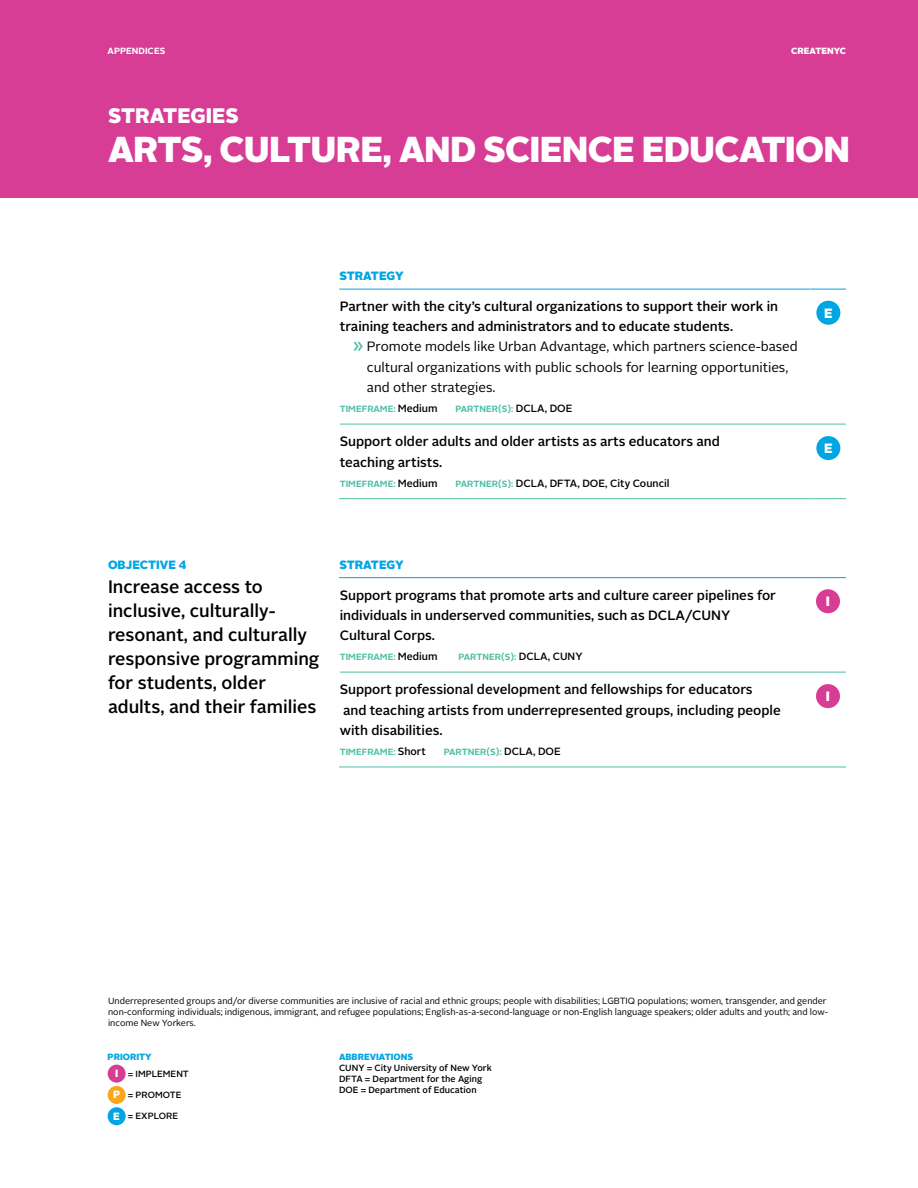
<style>
.page{position:relative;width:918px;height:1188px;background:#fff}
.page>*{position:absolute;margin:0;border:0;box-sizing:border-box;transform-origin:0 0}
.t1{font:900 36px "Alright Sans";letter-spacing:-.02em;color:#fff}
.t2{font:900 36px "Alright Sans";color:#fff}
.t3{font:900 21px "Alright Sans";color:#fff}
.t4{font:500 18px/24px "Alright Sans";color:#000}
.t5{font:500 13.5px/20.2px "Alright Sans";color:#000}
.t6{font:13.5px/20.2px "Alright Sans";color:#000}
.t7{font:900 13.5px "Alright Sans";color:#fff}
.t8{font:900 12px "Alright Sans";letter-spacing:-.01em;color:#00a5e3}
.t9{font:500 10.5px "Alright Sans";color:#000}
.t10{font:9px/10.8px "Alright Sans";color:#000}
.t11{font:700 9px "Alright Sans";color:#4fbfa5}
.t12{font:500 9px/10.8px "Alright Sans";color:#000}
.t13{font:700 9px "Alright Sans";color:#fff}
.t14{font:900 9px "Alright Sans";color:#00a5e3}
.t15{font:900 9px "Alright Sans";color:#fff}
.s1{font-weight:700;color:#4fbfa5}
.s2{font-weight:500;font-size:10.5px;color:#000}
.s3{font-weight:700;font-size:9px;color:#4fbfa5}
.s4{font-weight:900;color:#00a5e3}
.s5{font-weight:900;font-size:10.5px;color:#fff}
</style>
<div class="page">
<div style="left:0;top:0;width:918px;height:198px;background:#d83d96"></div>
<div style="left:108px;top:1065px;width:18px;height:18px;background:#d83d96;border-radius:50%"></div>
<div style="left:108px;top:1086px;width:18px;height:18px;background:#faa61a;border-radius:50%"></div>
<div style="left:108px;top:1107px;width:18px;height:18px;background:#00a5e3;border-radius:50%"></div>
<svg style="left:339px;top:288px;width:507px;height:173px"></svg>
<hr style="left:339px;top:289px;width:471px;height:1px;background:#00a5e3">
<hr style="left:810px;top:289px;width:36px;height:1px;background:#00a5e3">
<hr style="left:810px;top:424px;width:36px;height:1px;background:#4fbfa5">
<hr style="left:810px;top:498px;width:36px;height:1px;background:#4fbfa5">
<hr style="left:339px;top:289px;width:1px;height:135px;background:#fff">
<hr style="left:339px;top:424px;width:1px;height:74px;background:#fff">
<hr style="left:809px;top:289px;width:2px;height:135px;background:#fff">
<hr style="left:809px;top:424px;width:2px;height:74px;background:#fff">
<hr style="left:340px;top:424px;width:470px;height:1px;background:#4fbfa5">
<hr style="left:339px;top:498px;width:471px;height:1px;background:#4fbfa5">
<div style="left:816px;top:301px;width:24px;height:24px;background:#00a5e3;border-radius:50%"></div>
<div style="left:816px;top:436px;width:24px;height:24px;background:#00a5e3;border-radius:50%"></div>
<svg style="left:340px;top:578px;width:506px;height:189px"></svg>
<hr style="left:339px;top:577px;width:471px;height:1px;background:#00a5e3">
<hr style="left:810px;top:577px;width:36px;height:1px;background:#00a5e3">
<hr style="left:810px;top:672px;width:36px;height:1px;background:#4fbfa5">
<hr style="left:810px;top:767px;width:36px;height:1px;background:#4fbfa5">
<hr style="left:340px;top:672px;width:470px;height:1px;background:#4fbfa5">
<hr style="left:339px;top:767px;width:471px;height:1px;background:#4fbfa5">
<div style="left:816px;top:589px;width:24px;height:24px;background:#d83d96;border-radius:50%"></div>
<div style="left:816px;top:684px;width:24px;height:24px;background:#d83d96;border-radius:50%"></div>
<p class="t13" style="left:108px;top:45px;width:59px">APPENDICES</p>
<p class="t15" style="left:791px;top:44px;width:56px">CREATENYC</p>
<p class="t13" style="left:108px;top:45px;width:42px">SECTION</p>
<h2 class="t3" style="left:108px;top:101px;width:132px">STRATEGIES</h2>
<h1 class="t1" style="left:108px;top:124px;width:744px">ARTS, CULTURE, AND SCIENCE EDUCATION</h1>
<h2 class="t3" style="left:108px;top:102px;width:254px">EQUITY AND INCLUSION</h2>
<h1 class="t2" style="left:108px;top:125px;width:226px">STRATEGIES</h1>
<h2 class="t3" style="left:103px;top:141px;width:396px">EQUITY AND INCLUSION: STRATEGIES</h2>
<p class="t8" style="left:339px;top:267px;width:66px">STRATEGY</p>
<p class="t5" style="left:340px;top:296px;width:440px">Partner with the city’s cultural organizations to support their work in training teachers and administrators and to educate students.</p>
<p class="t6" style="left:367px;top:337px;width:433px;text-indent:-14px"><span class="s1">»</span> Promote models like Urban Advantage, which partners science-based cultural organizations with public schools for learning opportunities, and other strategies.</p>
<p class="t11" style="left:340px;top:403px;width:99px">TIMEFRAME: <span class="s2">Medium</span></p>
<p class="t11" style="left:456px;top:403px;width:118px">PARTNER(S): <span class="s2">DCLA, DOE</span></p>
<p class="t5" style="left:340px;top:432px;width:382px">Support older adults and older artists as arts educators and teaching artists.</p>
<p class="t11" style="left:340px;top:477px;width:99px">TIMEFRAME: <span class="s2">Medium</span></p>
<p class="t9" style="left:456px;top:476px;width:216px"><span class="s3">PARTNER(S):</span> DCLA, DFTA, DOE, City Council</p>
<p class="t7" style="left:824px;top:304px;width:10px">E</p>
<p class="t7" style="left:824px;top:439px;width:10px">E</p>
<p class="t8" style="left:108px;top:556px;width:80px">OBJECTIVE 4</p>
<h3 class="t4" style="left:108px;top:575px;width:213px">Increase access to inclusive, culturally&shy;resonant, and culturally responsive programming for students, older adults, and their families</h3>
<p class="t8" style="left:339px;top:556px;width:66px">STRATEGY</p>
<p class="t5" style="left:340px;top:585px;width:438px">Support programs that promote arts and culture career pipelines for individuals in underserved communities, such as DCLA/CUNY<br>Cultural Corps.</p>
<p class="t11" style="left:340px;top:651px;width:99px">TIMEFRAME: <span class="s2">Medium</span></p>
<p class="t11" style="left:459px;top:651px;width:126px">PARTNER(S): <span class="s2">DCLA, CUNY</span></p>
<p class="t5" style="left:340px;top:680px;width:443px">Support professional development and fellowships for educators<br>and teaching artists from underrepresented groups, including people with disabilities.</p>
<p class="t11" style="left:340px;top:746px;width:88px">TIMEFRAME: <span class="s2">Short</span></p>
<p class="t11" style="left:444px;top:746px;width:118px">PARTNER(S): <span class="s2">DCLA, DOE</span></p>
<p class="t7" style="left:826px;top:592px;width:6px">I</p>
<p class="t7" style="left:826px;top:686px;width:6px">I</p>
<p class="t10" style="left:108px;top:996px;width:722px">Underrepresented groups and/or diverse communities are inclusive of racial and ethnic groups; people with disabilities; LGBTIQ populations; women, transgender, and gender non-conforming individuals; indigenous, immigrant, and refugee populations; English-as-a-second-language or non-English language speakers; older adults and youth; and low&shy;income New Yorkers.</p>
<p class="t12" style="left:115px;top:1048px;width:75px;line-height:16.8px;text-indent:-7px"><span class="s4">PRIORITY<br></span><span class="s5">I</span> = IMPLEMENT</p>
<p class="t12" style="left:113px;top:1089px;width:70px"><span class="s5">P</span> = PROMOTE</p>
<p class="t12" style="left:113px;top:1111px;width:66px"><span class="s5">E</span> = EXPLORE</p>
<p class="t14" style="left:339px;top:1050px;width:76px">ABBREVIATIONS</p>
<p class="t12" style="left:339px;top:1063px;width:154px">CUNY = City University of New York<br>DFTA = Department for the Aging<br>DOE = Department of Education</p>
</div>
